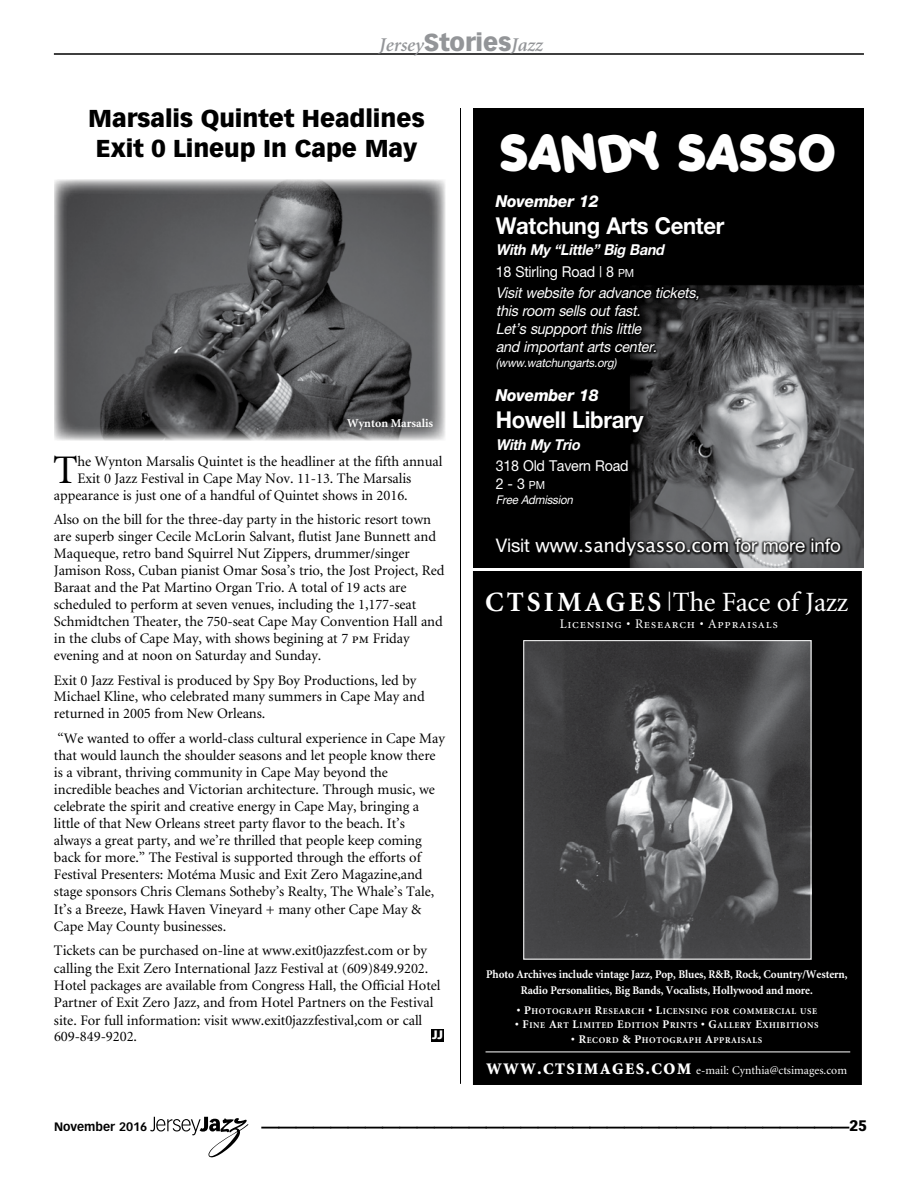
<style>
.page{position:relative;width:918px;height:1188px;background:#fff}
.page>*{position:absolute;margin:0;border:0;box-sizing:border-box;transform-origin:0 0}
.t1{font:48px "Porkys";letter-spacing:.065em;color:#fff}
.t2{font:40.65px "Minion";color:#000}
.t3{font:700 36px "Vectora LH";color:#000}
.t4{font:27.9px "Minion";letter-spacing:-.015em;color:#fff}
.t5{font:900 24px/30px "Vectora LH";letter-spacing:-.005em;color:#000;text-align:center}
.t6{font:700 23.25px "Helvetica Neue East A";letter-spacing:-.015em;color:#fff;scale:.95 1}
.t7{font:italic 600 19.5px "Minion";letter-spacing:-.005em;color:#939598}
.t8{font:18.75px "Lucida Grande";letter-spacing:-.01em;color:#fff}
.t9{font:italic 800 16.5px "Helvetica Neue";letter-spacing:-.015em;color:#fff;scale:.95 1}
.t10{font:italic 15px/21.5px "Helvetica Neue East A";letter-spacing:-.015em;color:#fff;scale:.95 1}
.t11{font:15px/18px "Helvetica Neue East A";letter-spacing:-.015em;color:#fff;scale:.95 1}
.t12{font:italic 700 15px "Helvetica Neue East A";letter-spacing:-.015em;color:#fff;scale:.95 1}
.t13{font:900 15px "Vectora LH";color:#000}
.t14{font:14.55px/17.1px "Minion";letter-spacing:-.005em;color:#000}
.t15{font:13.2px "Minion Regular SC";letter-spacing:.05em;color:#fff}
.t16{font:italic 12px "Helvetica Neue East A";letter-spacing:-.015em;color:#fff;scale:.95 1}
.t17{font:700 12px "Minion";color:#fff}
.t18{font:700 12px "Vectora LH";color:#000}
.t19{font:900 12px "Vectora LH";color:#fff}
.t20{font:700 11.7px/16.2px "Minion";letter-spacing:-.005em;color:#fff;text-align:center;scale:.95 1}
.t21{font:11.7px "Minion";color:#fff}
.t22{font:700 8.85px "Minion";letter-spacing:.065em;color:#fff}
.s1{font-family:"Vectora LH";font-weight:900;font-style:normal;font-size:24px}
.s2{font-family:"Minion Regular SC"}
.s3{font-weight:700}
.s4{font-style:normal}
.s5{font-style:normal;font-size:11.25px}
.s6{font-size:11.25px}
.s7{font-family:"Helvetica Neue East A"}
.s8{font-size:19.05px}
.s9{font-size:11.7px}
.s10{font-weight:900;font-size:16.2px}
</style>
<div class="page">
<svg style="left:150px;top:1117px;width:98px;height:40px"></svg>
<hr style="left:54px;top:54px;width:810px;height:1px;background:#000">
<div style="left:431px;top:1029px;width:13px;height:12px;background:#000"></div>
<img style="left:54px;top:180px;width:391px;height:261px">
<div style="left:476px;top:574px;width:383px;height:508px;background:#000"></div>
<div style="left:473px;top:571px;width:389px;height:514px;border:6px solid #000"></div>
<hr style="left:486px;top:1052px;width:364px;height:1px;background:#fff">
<img style="left:526px;top:642px;width:283px;height:315px">
<img style="left:473px;top:108px;width:390px;height:459px">
<div style="left:493px;top:192px;width:350px;height:367px;background:#000;opacity:.75"></div>
<hr style="left:460px;top:108px;width:1px;height:976px;background:#000">
<h3 class="t7" style="left:379px;top:35px;width:165px">Jersey<span class="s1">Stories</span>Jazz</h3>
<h3 class="t5" style="left:88px;top:103px;width:338px">Marsalis Quintet Headlines<br>Exit 0 Lineup In Cape May</h3>
<p class="t17" style="left:347px;top:417px;width:88px">Wynton Marsalis</p>
<h2 class="t2" style="left:53px;top:450px;width:26px">T</h2>
<p class="t14" style="left:77px;top:454px;width:367px">he Wynton Marsalis Quintet is the headliner at the fifth annual</p>
<p class="t14" style="left:77px;top:471px;width:336px">Exit 0 Jazz Festival in Cape May Nov. 11-13. The Marsalis</p>
<p class="t14" style="left:54px;top:487px;width:355px">appearance is just one of a handful of Quintet shows in 2016.</p>
<p class="t14" style="left:54px;top:512px;width:392px">Also on the bill for the three-day party in the historic resort town are superb singer Cecile McLorin Salvant, flutist Jane Bunnett and Maqueque, retro band Squirrel Nut Zippers, drummer/singer Jamison Ross, Cuban pianist Omar Sosa’s trio, the Jost Project, Red Baraat and the Pat Martino Organ Trio. A total of 19 acts are scheduled to perform at seven venues, including the 1,177-seat Schmidtchen Theater, the 750-seat Cape May Convention Hall and in the clubs of Cape May, with shows begining at 7 <span class="s2">pm</span> Friday evening and at noon on Saturday and Sunday.</p>
<p class="t14" style="left:54px;top:672px;width:372px">Exit 0 Jazz Festival is produced by Spy Boy Productions, led by<br>Michael Kline, who celebrated many summers in Cape May and returned in 2005 from New Orleans.</p>
<p class="t14" style="left:54px;top:730px;width:392px">“We wanted to offer a world-class cultural experience in Cape May that would launch the shoulder seasons and let people know there is a vibrant, thriving community in Cape May beyond the incredible beaches and Victorian architecture. Through music, we celebrate the spirit and creative energy in Cape May, bringing a little of that New Orleans street party flavor to the beach. It’s always a great party, and we’re thrilled that people keep coming back for more.” The Festival is supported through the efforts of Festival Presenters: Motéma Music and Exit Zero Magazine,and stage sponsors Chris Clemans Sotheby’s Realty, The Whale’s Tale, It’s a Breeze, Hawk Haven Vineyard + many other Cape May &amp; Cape May County businesses.</p>
<p class="t14" style="left:54px;top:943px;width:388px">Tickets can be purchased on-line at www.exit0jazzfest.com or by calling the Exit Zero International Jazz Festival at (609)849.9202.<br>Hotel packages are available from Congress Hall, the Official Hotel Partner of Exit Zero Jazz, and from Hotel Partners on the Festival site. For full information: visit www.exit0jazzfestival,com or call 609-849-9202.</p>
<p class="t19" style="left:432px;top:1027px;width:13px">JJ</p>
<h1 class="t1" style="left:501px;top:122px;width:335px">SANDY SASSO</h1>
<p class="t9" style="left:496px;top:191px;width:110px">November 12</p>
<h3 class="t6" style="left:496px;top:211px;width:242px">Watchung Arts Center</h3>
<p class="t10" style="left:496px;top:240px;width:216px"><span class="s3">With My “Little” Big Band<br></span><span class="s4">18 Stirling Road | 8</span> <span class="s5">pm<br></span>Visit website for advance tickets,</p>
<p class="t10" style="left:496px;top:302px;width:171px;line-height:18px">this room sells out fast.<br>Let’s suppport this little and important arts center.</p>
<p class="t16" style="left:496px;top:356px;width:129px">(www.watchungarts.org)</p>
<p class="t9" style="left:496px;top:386px;width:110px">November 18</p>
<h3 class="t6" style="left:496px;top:406px;width:157px">Howell Library</h3>
<p class="t12" style="left:496px;top:435px;width:90px">With My Trio</p>
<p class="t11" style="left:496px;top:457px;width:141px">318 Old Tavern Road<br>2 - 3 <span class="s6">pm</span></p>
<p class="t16" style="left:496px;top:493px;width:83px">Free Admission</p>
<p class="t8" style="left:496px;top:535px;width:347px"><span class="s7">Visit</span> www.sandysasso.com <span class="s7">for more info</span></p>
<h3 class="t4" style="left:485px;top:588px;width:365px"><span class="s3">CTSIMAGES</span> <span class="s8">|</span>The Face of Jazz</h3>
<p class="t15" style="left:560px;top:617px;width:220px">Licensing • Research • Appraisals</p>
<p class="t20" style="left:486px;top:966px;width:382px">Photo Archives include vintage Jazz, Pop, Blues, R&amp;B, Rock, Country/Western,<br>Radio Personalities, Big Bands, Vocalists, Hollywood and more.</p>
<p class="t22" style="left:517px;top:1006px;width:302px"><span class="s9">• P</span>HOTOGRAPH <span class="s9">R</span>ESEARCH <span class="s9">• L</span>ICENSING FOR COMMERCIAL USE</p>
<p class="t22" style="left:515px;top:1021px;width:305px"><span class="s9">• F</span>INE <span class="s9">A</span>RT <span class="s9">L</span>IMITED <span class="s9">E</span>DITION <span class="s9">P</span>RINTS <span class="s9">• G</span>ALLERY <span class="s9">E</span>XHIBITIONS</p>
<p class="t22" style="left:571px;top:1036px;width:193px"><span class="s9">• R</span>ECORD <span class="s9">&amp; P</span>HOTOGRAPH <span class="s9">A</span>PPRAISALS</p>
<p class="t21" style="left:487px;top:1064px;width:362px"><span class="s10">WWW.CTSIMAGES.COM</span> e-mail: Cynthia@ctsimages.com</p>
<p class="t18" style="left:54px;top:1120px;width:95px">November 2016</p>
<h3 class="t3" style="left:261px;top:1089px;width:590px">__________________________________</h3>
<p class="t13" style="left:849px;top:1117px;width:19px">25</p>
</div>
